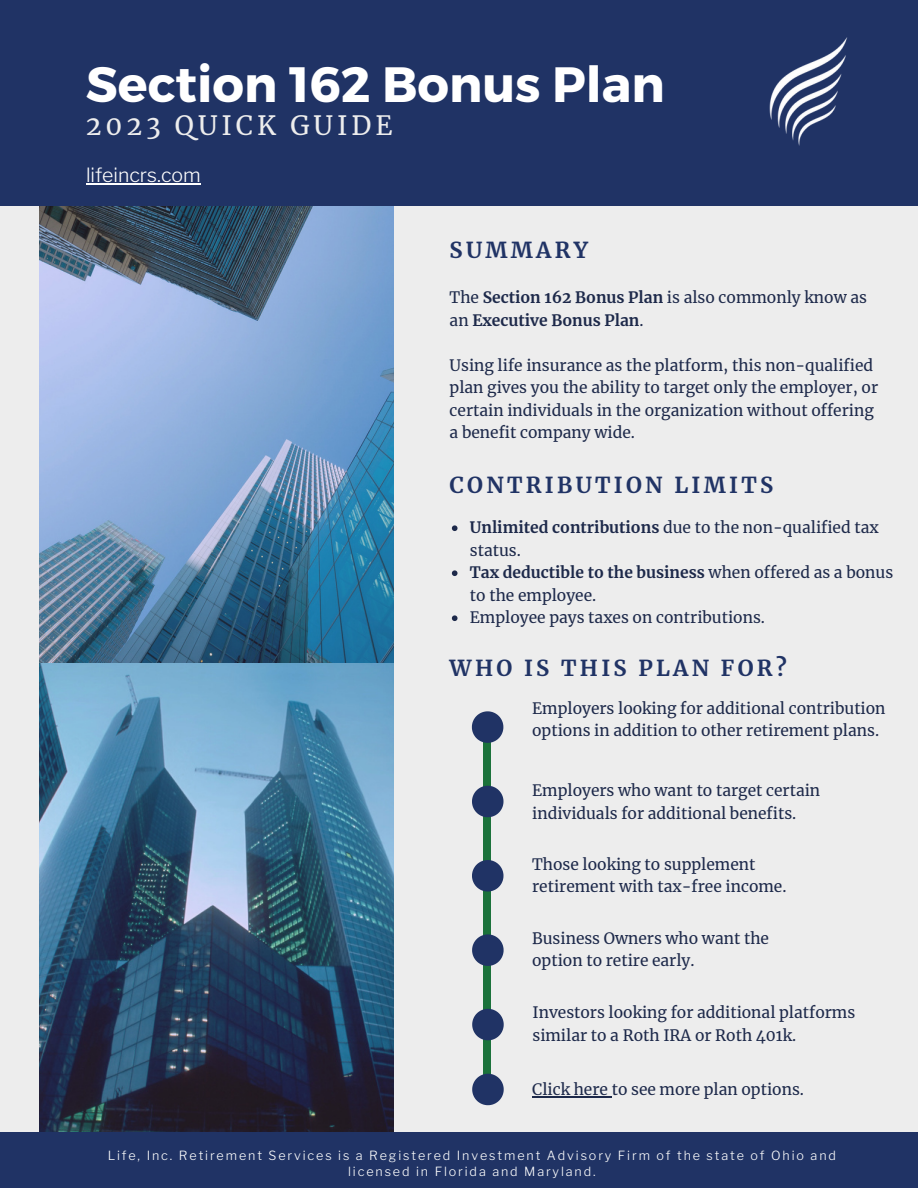
<style>
.page{position:relative;width:918px;height:1188px;background:#ededed}
.page>*{position:absolute;margin:0;border:0;box-sizing:border-box;transform-origin:0 0}
.t1{font:700 49.65px "Montserrat";color:#fff}
.t2{font:26.25px "Merriweather";letter-spacing:.15em;color:#ededed}
.t3{font:700 21.75px "Merriweather";letter-spacing:.15em;color:#203365}
.t4{font:300 19.5px "Libre Franklin";color:#fff}
.t5{font:15.6px/22.5px "Merriweather";color:#1d294a}
.t6{font:700 15.6px/22.5px "Merriweather";color:#1d294a}
.t7{font:300 12.6px/15.8px "Libre Franklin";letter-spacing:.15em;color:#fff;text-align:center}
.s1{font-weight:400}
.s2{font-weight:700}
</style>
<div class="page">
<img style="left:39px;top:205px;width:354px;height:928px">
<div style="left:0;top:1133px;width:918px;height:55px;background:#203365"></div>
<div style="left:0;top:0;width:918px;height:205px;background:#203365"></div>
<div style="left:484px;top:731px;width:6px;height:353px;background:#1b723b"></div>
<svg style="left:472px;top:711px;width:31px;height:32px"></svg>
<svg style="left:472px;top:786px;width:31px;height:31px"></svg>
<svg style="left:472px;top:860px;width:31px;height:32px"></svg>
<svg style="left:472px;top:934px;width:32px;height:32px"></svg>
<svg style="left:472px;top:1009px;width:32px;height:31px"></svg>
<img style="left:654px;top:37px;width:264px;height:169px">
<svg style="left:452px;top:525px;width:6px;height:6px"></svg>
<svg style="left:452px;top:570px;width:6px;height:6px"></svg>
<svg style="left:452px;top:615px;width:6px;height:6px"></svg>
<svg style="left:472px;top:1074px;width:32px;height:31px"></svg>
<hr style="left:532px;top:1096px;width:80px;height:1px;background:#1d294a">
<hr style="left:86px;top:183px;width:115px;height:1px;background:#fff">
<h1 class="t1" style="left:86px;top:53px;width:580px">Section 162 Bonus Plan</h1>
<h2 class="t2" style="left:86px;top:109px;width:308px">2023 QUICK GUIDE</h2>
<p class="t4" style="left:86px;top:163px;width:116px">lifeincrs.com</p>
<h3 class="t3" style="left:450px;top:237px;width:140px">SUMMARY</h3>
<p class="t6" style="left:450px;top:286px;width:419px"><span class="s1">The</span> Section 162 Bonus Plan <span class="s1">is also commonly know as an</span> Executive Bonus Plan<span class="s1">.</span></p>
<p class="t5" style="left:450px;top:354px;width:430px">Using life insurance as the platform, this non-qualified plan gives you the ability to target only the employer, or certain individuals in the organization without offering a benefit company wide.</p>
<h3 class="t3" style="left:450px;top:472px;width:325px">CONTRIBUTION LIMITS</h3>
<p class="t5" style="left:470px;top:517px;width:425px"><span class="s2">Unlimited contributions</span> due to the non-qualified tax status.<br><span class="s2">Tax deductible to the business</span> when offered as a bonus to the employee.<br>Employee pays taxes on contributions.</p>
<h3 class="t3" style="left:450px;top:655px;width:339px">WHO IS THIS PLAN FOR?</h3>
<p class="t5" style="left:532px;top:697px;width:355px">Employers looking for additional contribution options in addition to other retirement plans.</p>
<p class="t5" style="left:532px;top:780px;width:290px">Employers who want to target certain individuals for additional benefits.</p>
<p class="t5" style="left:532px;top:853px;width:256px">Those looking to supplement retirement with tax-free income.</p>
<p class="t5" style="left:532px;top:927px;width:238px">Business Owners who want the option to retire early.</p>
<p class="t5" style="left:533px;top:1002px;width:324px">Investors looking for additional platforms similar to a Roth IRA or Roth 401k.</p>
<p class="t5" style="left:532px;top:1078px;width:273px">Click here to see more plan options.</p>
<p class="t7" style="left:108px;top:1147px;width:730px">Life, Inc. Retirement Services is a Registered Investment Advisory Firm of the state of Ohio and licensed in Florida and Maryland.</p>
</div>
